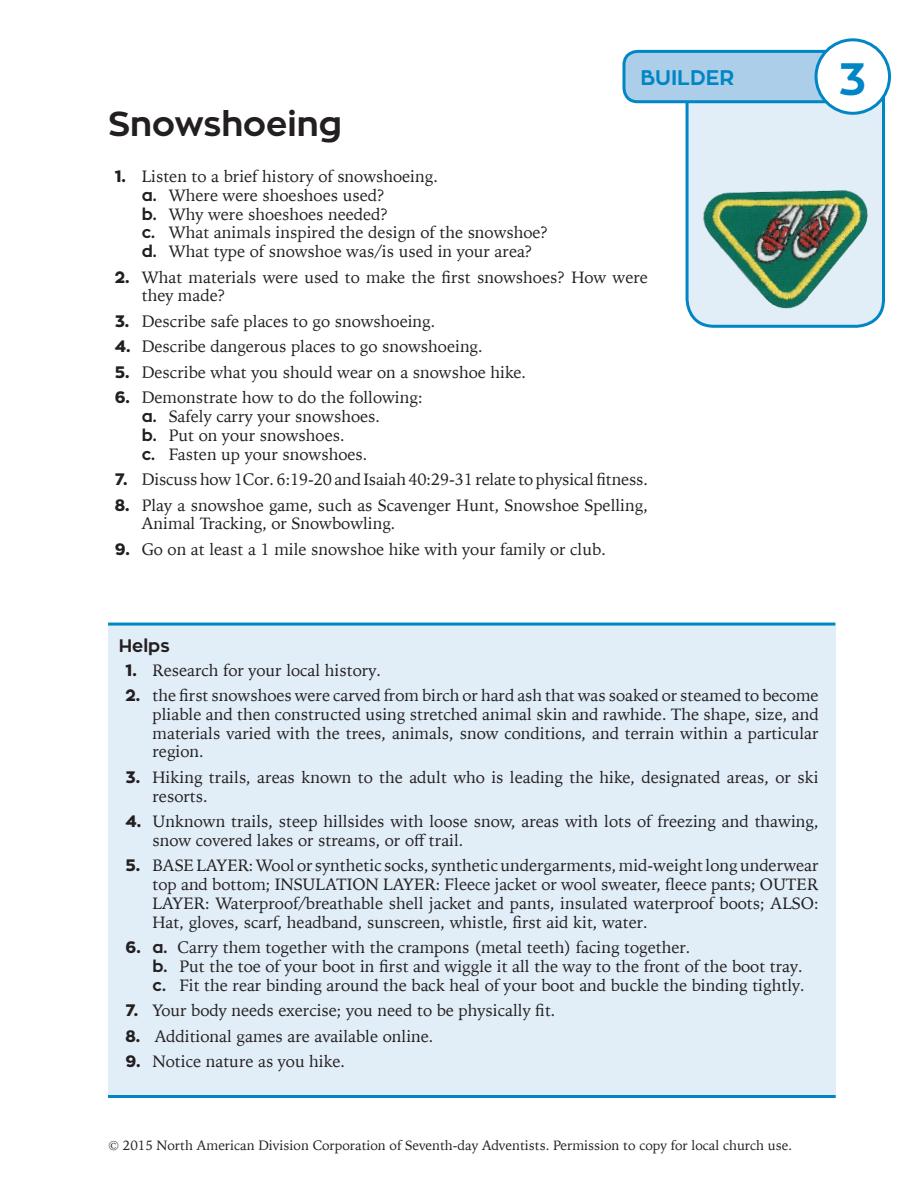
<style>
.page{position:relative;width:918px;height:1188px;background:#fff}
.page>*{position:absolute;margin:0;border:0;box-sizing:border-box;transform-origin:0 0}
.t1{font:700 45px "Zona Pro";color:#0085c5}
.t2{font:700 34.5px "Zona Pro";color:#231f20}
.t3{font:700 21px "Zona Pro";color:#0085c5}
.t4{font:700 18px "Zona Pro";color:#231f20}
.t5{font:16.5px/18.8px "Iowan Old Style";color:#231f20}
.t6{font:13.5px "Iowan Old Style";color:#231f20}
.s1{font-family:"Zona Pro";font-weight:800}
.s2{font-family:"Zona Pro";font-weight:700}
</style>
<div class="page">
<div style="left:108px;top:623px;width:728px;height:472px;background:#e1edf7"></div>
<hr style="left:108px;top:623px;width:727px;height:3px;background:#0085c5">
<hr style="left:108px;top:1095px;width:728px;height:3px;background:#0085c5">
<svg style="left:685px;top:92px;width:202px;height:236px;background:#cee4f2"></svg>
<svg style="left:622px;top:48px;width:207px;height:57px;background:#9dc8e6"></svg>
<div style="left:816px;top:40px;width:74px;height:73px;background:#fff;border-radius:50%"></div>
<div style="left:815px;top:38px;width:76px;height:77px;border:3px solid #0085c5;border-radius:50%"></div>
<img style="left:687px;top:171px;width:196px;height:154px">
<p class="t3" style="left:640px;top:64px;width:96px">BUILDER</p>
<h1 class="t1" style="left:838px;top:50px;width:29px">3</h1>
<h2 class="t2" style="left:108px;top:102px;width:236px">Snowshoeing</h2>
<p class="t5" style="left:142px;top:166px;width:408px;text-indent:-27px"><span class="s1">1.</span> Listen to a brief history of snowshoeing.<br><span class="s2">a.</span> Where were shoeshoes used?<br><span class="s2">b.</span> Why were shoeshoes needed?<br><span class="s2">c.</span> What animals inspired the design of the snowshoe? <span class="s2">d.</span> What type of snowshoe was/is used in your area?</p>
<p class="t5" style="left:142px;top:267px;width:508px;text-indent:-27px"><span class="s1">2.</span> What materials were used to make the first snowshoes? How were they made?</p>
<p class="t5" style="left:115px;top:311px;width:322px"><span class="s1">3.</span> Describe safe places to go snowshoeing.</p>
<p class="t5" style="left:115px;top:337px;width:370px"><span class="s1">4.</span> Describe dangerous places to go snowshoeing.</p>
<p class="t5" style="left:115px;top:362px;width:413px"><span class="s1">5.</span> Describe what you should wear on a snowshoe hike.</p>
<p class="t5" style="left:142px;top:388px;width:282px;text-indent:-27px"><span class="s1">6.</span> Demonstrate how to do the following: <span class="s2">a.</span> Safely carry your snowshoes.<br><span class="s2">b.</span> Put on your snowshoes.<br><span class="s2">c.</span> Fasten up your snowshoes.</p>
<p class="t5" style="left:115px;top:469px;width:535px"><span class="s1">7.</span> Discuss how 1Cor. 6:19-20 and Isaiah 40:29-31 relate to physical fitness.</p>
<p class="t5" style="left:142px;top:495px;width:508px;text-indent:-27px"><span class="s1">8.</span> Play a snowshoe game, such as Scavenger Hunt, Snowshoe Spelling,<br>Animal Tracking, or Snowbowling.</p>
<p class="t5" style="left:115px;top:539px;width:493px"><span class="s1">9.</span> Go on at least a 1 mile snowshoe hike with your family or club.</p>
<p class="t4" style="left:119px;top:634px;width:52px">Helps</p>
<p class="t5" style="left:126px;top:660px;width:257px"><span class="s1">1.</span> Research for your local history.</p>
<p class="t5" style="left:153px;top:685px;width:668px;text-align:justify;text-indent:-27px"><span class="s1">2.</span> the first snowshoes were carved from birch or hard ash that was soaked or steamed to become pliable and then constructed using stretched animal skin and rawhide. The shape, size, and materials varied with the trees, animals, snow conditions, and terrain within a particular region.</p>
<p class="t5" style="left:153px;top:767px;width:668px;text-indent:-27px"><span class="s1">3.</span> Hiking trails, areas known to the adult who is leading the hike, designated areas, or ski resorts.</p>
<p class="t5" style="left:153px;top:811px;width:668px;text-indent:-27px"><span class="s1">4.</span> Unknown trails, steep hillsides with loose snow, areas with lots of freezing and thawing, snow covered lakes or streams, or off trail.</p>
<p class="t5" style="left:153px;top:855px;width:668px;text-align:justify;text-indent:-27px"><span class="s1">5.</span> BASE LAYER: Wool or synthetic socks, synthetic undergarments, mid-weight long underwear top and bottom; INSULATION LAYER: Fleece jacket or wool sweater, fleece pants; OUTER LAYER: Waterproof/breathable shell jacket and pants, insulated waterproof boots; ALSO:<br>Hat, gloves, scarf, headband, sunscreen, whistle, first aid kit, water.</p>
<p class="t5" style="left:153px;top:937px;width:654px;text-indent:-27px"><span class="s1">6.</span> <span class="s2">a.</span> Carry them together with the crampons (metal teeth) facing together.<br><span class="s2">b.</span> Put the toe of your boot in first and wiggle it all the way to the front of the boot tray. <span class="s2">c.</span> Fit the rear binding around the back heal of your boot and buckle the binding tightly.</p>
<p class="t5" style="left:126px;top:1000px;width:432px"><span class="s1">7.</span> Your body needs exercise; you need to be physically fit.</p>
<p class="t5" style="left:126px;top:1026px;width:309px"><span class="s1">8.</span> Additional games are available online.</p>
<p class="t5" style="left:126px;top:1051px;width:221px"><span class="s1">9.</span> Notice nature as you hike.</p>
<p class="t6" style="left:108px;top:1133px;width:686px">© 2015 North American Division Corporation of Seventh-day Adventists. Permission to copy for local church use.</p>
</div>
